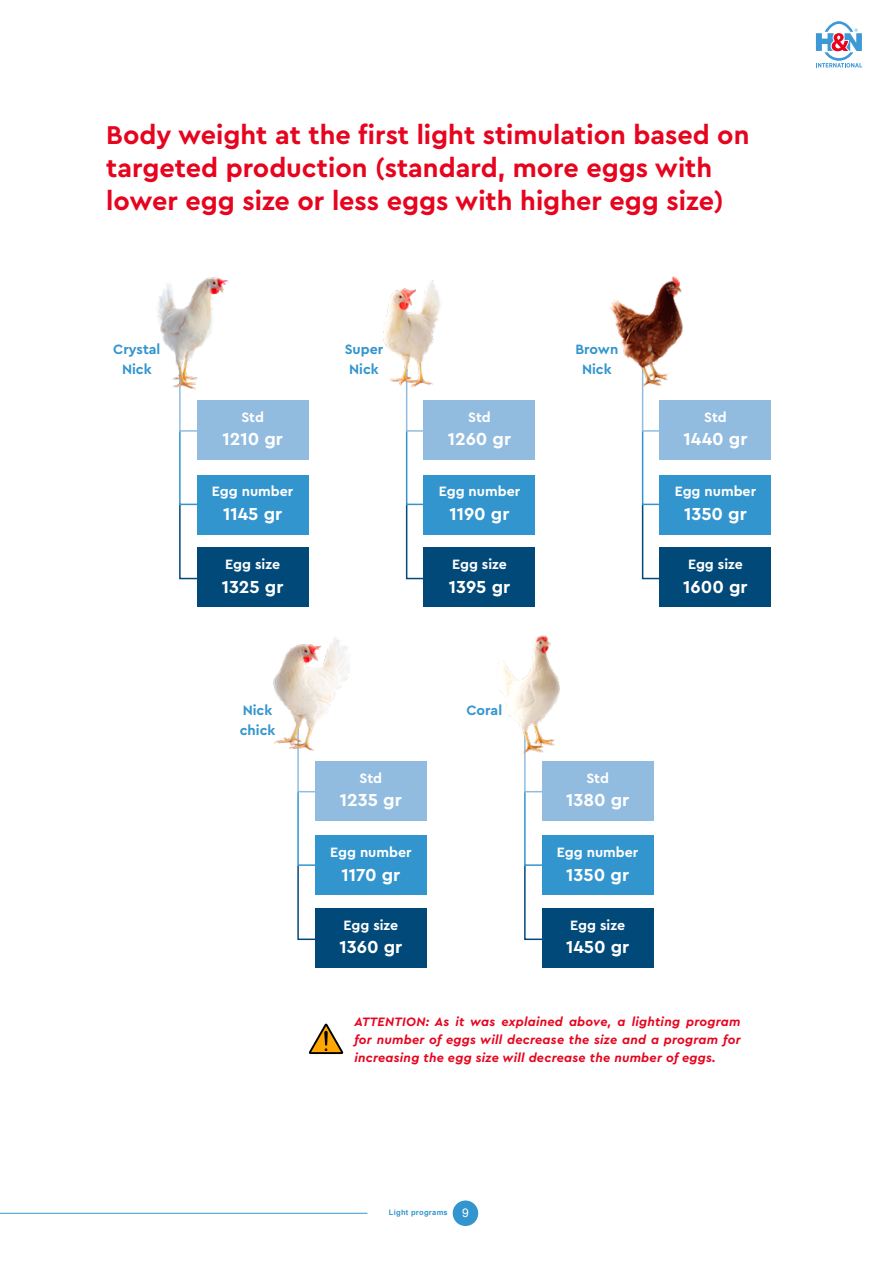
<style>
.page{position:relative;width:893px;height:1263px;background:#fff}
.page>*{position:absolute;margin:0;border:0;box-sizing:border-box;transform-origin:0 0}
.t1{font:700 27px/33px "Cera Pro";color:#e6041e}
.Texto_base{font:700 18.15px "Cera Pro";color:#fff}
.Texto_base-2{font:700 14.25px "Cera Pro";color:#fff}
.Texto_base-3{font:700 14.25px/20px "Cera Pro";color:#3395ce;text-align:center}
.Texto_base-4{font:italic 700 12.75px/18px "Cera Pro";letter-spacing:.02em;color:#e6041e;text-align:justify}
.t2{font:700 7.5px "Arial";letter-spacing:.04em;color:#3395ce}
.s1{font-weight:400;font-size:12px;color:#fff}
</style>
<div class="page">
<div style="left:197px;top:400px;width:111px;height:60px;background:#91bce0"></div>
<div style="left:315px;top:761px;width:112px;height:59px;background:#91bce0"></div>
<div style="left:424px;top:400px;width:111px;height:60px;background:#91bce0"></div>
<div style="left:542px;top:761px;width:111px;height:59px;background:#91bce0"></div>
<div style="left:660px;top:400px;width:111px;height:60px;background:#91bce0"></div>
<div style="left:197px;top:475px;width:111px;height:59px;background:#3395ce"></div>
<div style="left:315px;top:836px;width:112px;height:59px;background:#3395ce"></div>
<div style="left:424px;top:475px;width:111px;height:59px;background:#3395ce"></div>
<div style="left:542px;top:836px;width:111px;height:59px;background:#3395ce"></div>
<div style="left:660px;top:475px;width:111px;height:59px;background:#3395ce"></div>
<div style="left:197px;top:548px;width:111px;height:59px;background:#004978"></div>
<div style="left:315px;top:908px;width:112px;height:60px;background:#004978"></div>
<div style="left:424px;top:548px;width:111px;height:59px;background:#004978"></div>
<div style="left:542px;top:908px;width:111px;height:60px;background:#004978"></div>
<div style="left:660px;top:548px;width:111px;height:59px;background:#004978"></div>
<svg style="left:179px;top:400px;width:21px;height:180px"></svg>
<svg style="left:297px;top:755px;width:21px;height:186px"></svg>
<svg style="left:405px;top:395px;width:21px;height:185px"></svg>
<svg style="left:524px;top:765px;width:21px;height:176px"></svg>
<svg style="left:641px;top:397px;width:21px;height:183px"></svg>
<svg style="left:308px;top:1023px;width:36px;height:32px"></svg>
<img style="left:273px;top:637px;width:77px;height:118px">
<img style="left:497px;top:635px;width:63px;height:130px">
<img style="left:156px;top:277px;width:73px;height:123px">
<img style="left:383px;top:280px;width:57px;height:115px">
<img style="left:610px;top:276px;width:73px;height:121px">
<hr style="left:0;top:1213px;width:367px;height:1px;background:#3395ce">
<div style="left:453px;top:1200px;width:25px;height:26px;background:#3395ce;border-radius:50%"></div>
<svg style="left:816px;top:21px;width:46px;height:46px"></svg>
<p class="t1" style="left:106px;top:117px;width:645px">Body weight at the first light stimulation based on targeted production (standard, more eggs with lower egg size or less eggs with higher egg size)</p>
<p class="Texto_base-3" style="left:113px;top:339px;width:49px">Crystal<br>Nick</p>
<p class="Texto_base-3" style="left:345px;top:339px;width:40px">Super<br>Nick</p>
<p class="Texto_base-3" style="left:575px;top:339px;width:44px">Brown<br>Nick</p>
<p class="Texto_base-2" style="left:241px;top:407px;width:24px">Std</p>
<p class="Texto_base-2" style="left:468px;top:407px;width:24px">Std</p>
<p class="Texto_base-2" style="left:704px;top:407px;width:24px">Std</p>
<p class="Texto_base" style="left:222px;top:427px;width:62px">1210 gr</p>
<p class="Texto_base" style="left:448px;top:427px;width:65px">1260 gr</p>
<p class="Texto_base" style="left:683px;top:427px;width:65px">1440 gr</p>
<p class="Texto_base-2" style="left:212px;top:482px;width:83px">Egg number</p>
<p class="Texto_base-2" style="left:439px;top:482px;width:83px">Egg number</p>
<p class="Texto_base-2" style="left:675px;top:482px;width:83px">Egg number</p>
<p class="Texto_base" style="left:223px;top:502px;width:61px">1145 gr</p>
<p class="Texto_base" style="left:449px;top:502px;width:62px">1190 gr</p>
<p class="Texto_base" style="left:684px;top:502px;width:64px">1350 gr</p>
<p class="Texto_base-2" style="left:225px;top:555px;width:56px">Egg size</p>
<p class="Texto_base-2" style="left:452px;top:555px;width:56px">Egg size</p>
<p class="Texto_base-2" style="left:688px;top:555px;width:56px">Egg size</p>
<p class="Texto_base" style="left:222px;top:574px;width:63px">1325 gr</p>
<p class="Texto_base" style="left:449px;top:574px;width:63px">1395 gr</p>
<p class="Texto_base" style="left:683px;top:574px;width:66px">1600 gr</p>
<p class="Texto_base-3" style="left:240px;top:699px;width:37px;text-align:left">Nick chick</p>
<p class="Texto_base-3" style="left:467px;top:699px;width:37px">Coral</p>
<p class="Texto_base-2" style="left:360px;top:768px;width:24px">Std</p>
<p class="Texto_base-2" style="left:586px;top:768px;width:24px">Std</p>
<p class="Texto_base" style="left:340px;top:788px;width:63px">1235 gr</p>
<p class="Texto_base" style="left:566px;top:788px;width:65px">1380 gr</p>
<p class="Texto_base-2" style="left:330px;top:843px;width:83px">Egg number</p>
<p class="Texto_base-2" style="left:557px;top:843px;width:83px">Egg number</p>
<p class="Texto_base" style="left:341px;top:862px;width:60px">1170 gr</p>
<p class="Texto_base" style="left:566px;top:862px;width:64px">1350 gr</p>
<p class="Texto_base-2" style="left:343px;top:915px;width:56px">Egg size</p>
<p class="Texto_base-2" style="left:570px;top:915px;width:56px">Egg size</p>
<p class="Texto_base" style="left:339px;top:935px;width:64px">1360 gr</p>
<p class="Texto_base" style="left:566px;top:935px;width:65px">1450 gr</p>
<p class="Texto_base-4" style="left:354px;top:1012px;width:388px">ATTENTION: As it was explained above, a lighting program for number of eggs will decrease the size and a program for increasing the egg size will decrease the number of eggs.</p>
<p class="t2" style="left:389px;top:1207px;width:81px">Light programs <span class="s1">9</span></p>
</div>
